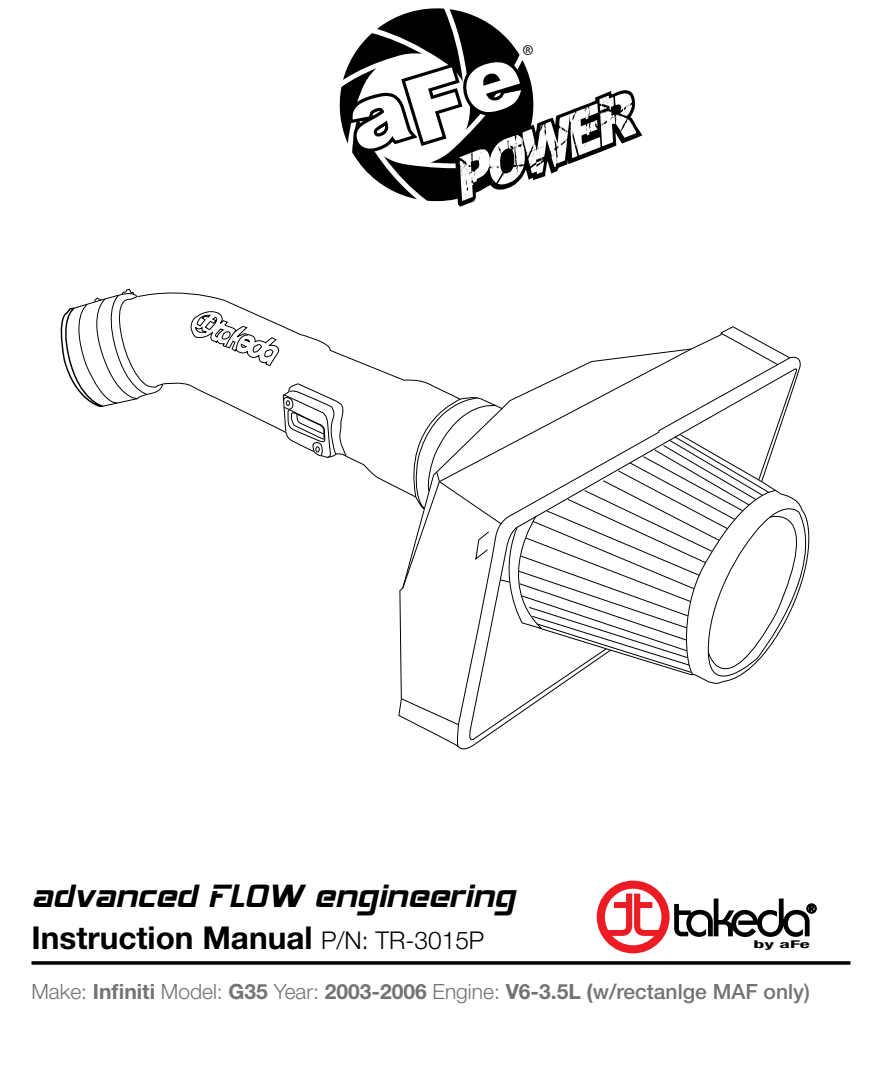
<style>
.page{position:relative;width:882px;height:1071px;background:#fff}
.page>*{position:absolute;margin:0;border:0;box-sizing:border-box;transform-origin:0 0}
.t1{font:35px "Hemi Head 426";color:#000}
.t2{font:700 31.5px "Helvetica Neue";color:#000}
.t3{font:21.7px "Myriad";color:#000}
.t4{font:700 21px "Helvetica Neue";color:#717375}
.t5{font:500 condensed 12.78px "Helvetica Neue";color:#000}
.t6{font:700 condensed 10.67px "Helvetica Neue";color:#000;scale:2.05 1}
.s1{font-weight:300;font-size:24.5px}
.s2{font-weight:300}
.s3{font-weight:500}
</style>
<div class="page">
<svg style="left:339px;top:8px;width:303px;height:199px"></svg>
<svg style="left:60px;top:288px;width:77px;height:119px"></svg>
<svg style="left:720px;top:332px;width:58px;height:25px"></svg>
<svg style="left:402px;top:348px;width:290px;height:32px"></svg>
<svg style="left:467px;top:367px;width:332px;height:377px"></svg>
<svg style="left:162px;top:380px;width:316px;height:110px"></svg>
<svg style="left:401px;top:398px;width:409px;height:328px"></svg>
<svg style="left:190px;top:307px;width:90px;height:60px"></svg>
<svg style="left:32px;top:961px;width:818px;height:4px;background:#1f1f1f"></svg>
<svg style="left:597px;top:881px;width:220px;height:72px"></svg>
<p class="t3" style="left:523px;top:42px;width:13px">®</p>
<h1 class="t1" style="left:32px;top:881px;width:485px">advanced FLOW engineering</h1>
<h2 class="t2" style="left:32px;top:918px;width:454px">Instruction Manual <span class="s1">P/N: TR-3015P</span></h2>
<p class="t5" style="left:806px;top:901px;width:12px">®</p>
<p class="t6" style="left:754px;top:937px;width:29px">by aFe</p>
<p class="t4" style="left:32px;top:979px;width:780px"><span class="s2">Make:</span> Infiniti <span class="s2">Model:</span> G35 <span class="s2">Year:</span> 2003-2006 <span class="s2">Engine:</span> V6-3.5L (<span class="s3">w/rectanlge MAF only)</span></p>
</div>
